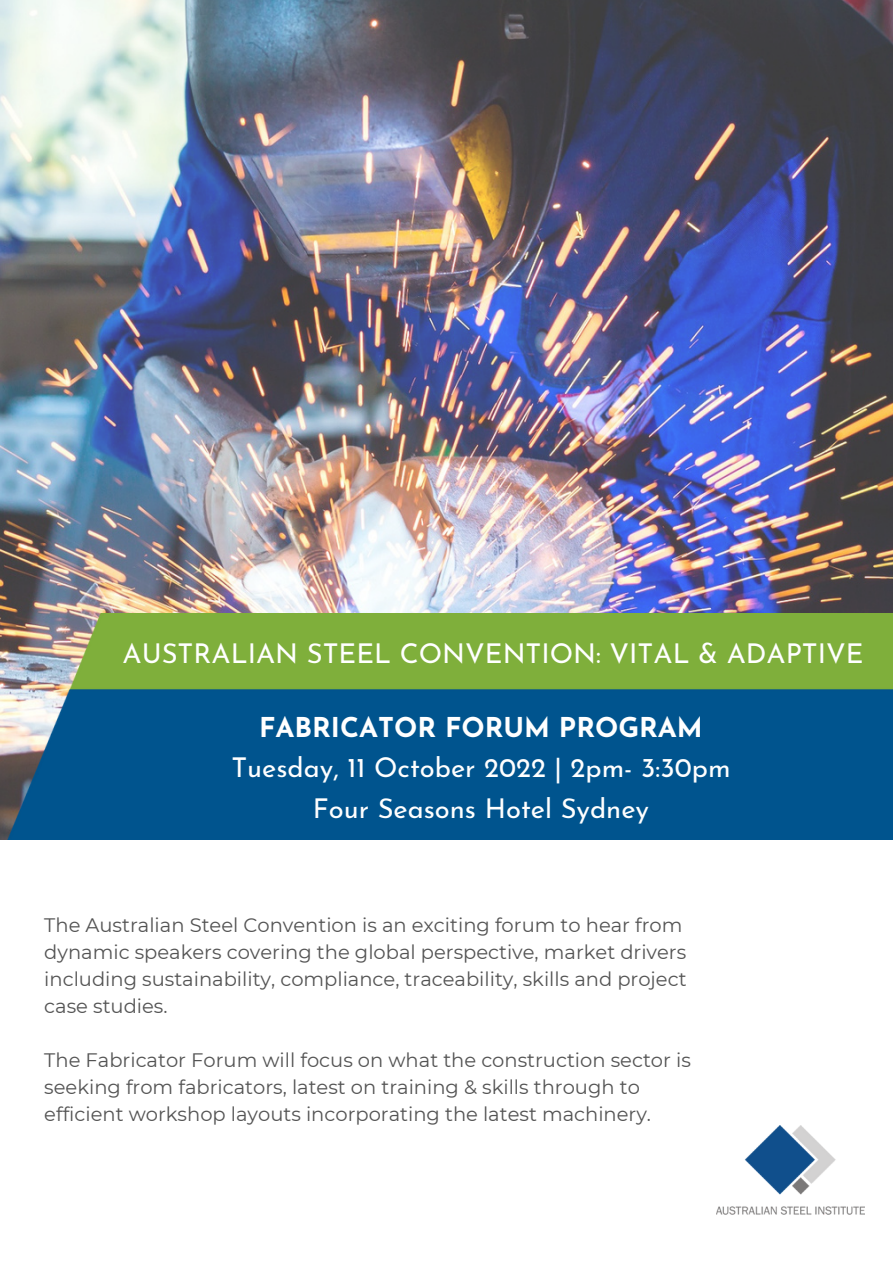
<style>
.page{position:relative;width:893px;height:1264px;background:#fff}
.page>*{position:absolute;margin:0;border:0;box-sizing:border-box;transform-origin:0 0}
.t1{font:27.3px/40.5px "Josefin Sans";color:#fff;text-align:center}
.t2{font:700 27.3px "Josefin Sans";color:#fff}
.t3{font:19.5px/27px "Montserrat";color:#545454}
</style>
<div class="page">
<img style="left:0;top:0;width:892px;height:614px">
<img style="left:0;top:614px;width:892px;height:226px">
<img style="left:716px;top:1125px;width:148px;height:90px">
<h1 class="t1" style="left:123px;top:635px;width:742px">AUSTRALIAN STEEL CONVENTION: VITAL &amp; ADAPTIVE</h1>
<h1 class="t2" style="left:259px;top:716px;width:445px">FABRICATOR FORUM PROGRAM</h1>
<h1 class="t1" style="left:231px;top:750px;width:500px">Tuesday, 11 October 2022 | 2pm- 3:30pm<br>Four Seasons Hotel Sydney</h1>
<p class="t3" style="left:44px;top:911px;width:643px">The Australian Steel Convention is an exciting forum to hear from dynamic speakers covering the global perspective, market drivers including sustainability, compliance, traceability, skills and project case studies.</p>
<p class="t3" style="left:44px;top:1046px;width:648px">The Fabricator Forum will focus on what the construction sector is seeking from fabricators, latest on training &amp; skills through to efficient workshop layouts incorporating the latest machinery.</p>
</div>
